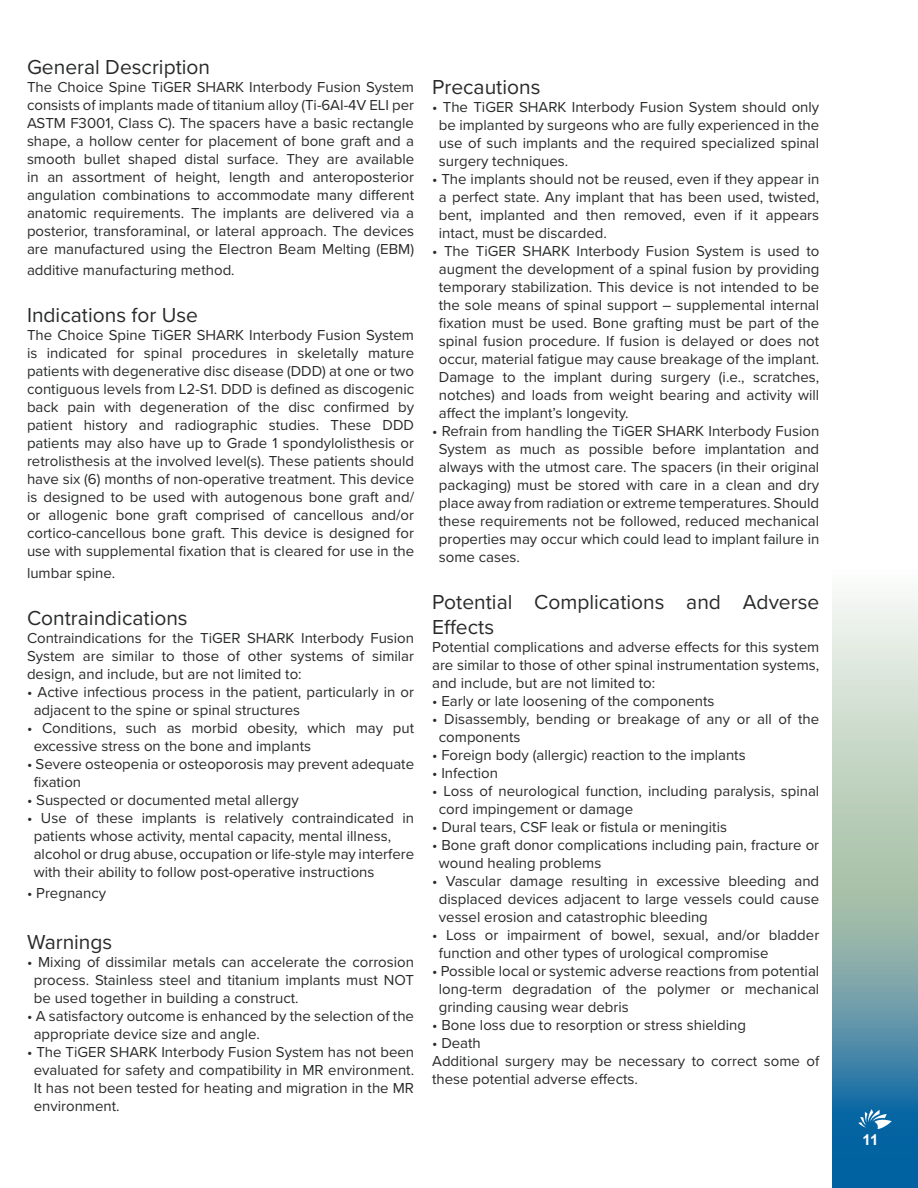
<style>
.page{position:relative;width:918px;height:1188px;background:#fff}
.page>*{position:absolute;margin:0;border:0;box-sizing:border-box;transform-origin:0 0}
.t1{font:21px/25.2px "Proxima Nova";color:#292a2a}
.t2{font:15px/18px "Proxima Nova";color:#292a2a;text-align:justify}
.t3{font:700 15px "Arial";color:#fff}
</style>
<div class="page">
<svg style="left:832px;top:597px;width:86px;height:591px;background:#8db3b9"></svg>
<h1 class="t1" style="left:27px;top:53px;width:185px">General Description</h1>
<p class="t2" style="left:27px;top:77px;width:389px">The Choice Spine TiGER SHARK Interbody Fusion System consists of implants made of titanium alloy (Ti-6AI-4V ELI per ASTM F3001, Class C). The spacers have a basic rectangle shape, a hollow center for placement of bone graft and a smooth bullet shaped distal surface. They are available in an assortment of height, length and anteroposterior angulation combinations to accommodate many different anatomic requirements. The implants are delivered via a posterior, transforaminal, or lateral approach. The devices are manufactured using the Electron Beam Melting (EBM)</p>
<p class="t2" style="left:27px;top:261px;width:209px">additive manufacturing method.</p>
<h1 class="t1" style="left:27px;top:302px;width:173px">Indications for Use</h1>
<p class="t2" style="left:27px;top:326px;width:389px">The Choice Spine TiGER SHARK Interbody Fusion System is indicated for spinal procedures in skeletally mature patients with degenerative disc disease (DDD) at one or two contiguous levels from L2-S1. DDD is defined as discogenic back pain with degeneration of the disc confirmed by patient history and radiographic studies. These DDD patients may also have up to Grade 1 spondylolisthesis or retrolisthesis at the involved level(s). These patients should have six (6) months of non-operative treatment. This device is designed to be used with autogenous bone graft and/ or allogenic bone graft comprised of cancellous and/or cortico-cancellous bone graft. This device is designed for use with supplemental fixation that is cleared for use in the</p>
<p class="t2" style="left:27px;top:563px;width:90px">lumbar spine.</p>
<h1 class="t1" style="left:27px;top:604px;width:162px">Contraindications</h1>
<p class="t2" style="left:27px;top:628px;width:389px">Contraindications for the TiGER SHARK Interbody Fusion System are similar to those of other systems of similar design, and include, but are not limited to:</p>
<p class="t2" style="left:34px;top:682px;width:382px;text-indent:-7px">• Active infectious process in the patient, particularly in or adjacent to the spine or spinal structures</p>
<p class="t2" style="left:34px;top:718px;width:382px;text-indent:-7px">• Conditions, such as morbid obesity, which may put excessive stress on the bone and implants</p>
<p class="t2" style="left:34px;top:754px;width:382px;text-indent:-7px">• Severe osteopenia or osteoporosis may prevent adequate fixation</p>
<p class="t2" style="left:27px;top:790px;width:273px">• Suspected or documented metal allergy</p>
<p class="t2" style="left:34px;top:808px;width:382px;text-align:left;text-indent:-7px">• Use of these implants is relatively contraindicated in patients whose activity, mental capacity, mental illness, alcohol or drug abuse, occupation or life-style may interfere with their ability to follow post-operative instructions</p>
<p class="t2" style="left:27px;top:884px;width:81px">• Pregnancy</p>
<h1 class="t1" style="left:27px;top:928px;width:87px">Warnings</h1>
<p class="t2" style="left:34px;top:952px;width:382px;text-indent:-7px">• Mixing of dissimilar metals can accelerate the corrosion process. Stainless steel and titanium implants must NOT be used together in building a construct.</p>
<p class="t2" style="left:34px;top:1006px;width:382px;text-indent:-7px">• A satisfactory outcome is enhanced by the selection of the appropriate device size and angle.</p>
<p class="t2" style="left:34px;top:1042px;width:382px;text-indent:-7px">• The TiGER SHARK Interbody Fusion System has not been evaluated for safety and compatibility in MR environment.<br>It has not been tested for heating and migration in the MR environment.</p>
<h1 class="t1" style="left:432px;top:74px;width:110px">Precautions</h1>
<p class="t2" style="left:439px;top:98px;width:382px;text-indent:-7px">• The TiGER SHARK Interbody Fusion System should only be implanted by surgeons who are fully experienced in the use of such implants and the required specialized spinal surgery techniques.</p>
<p class="t2" style="left:439px;top:170px;width:382px;text-indent:-7px">• The implants should not be reused, even if they appear in a perfect state. Any implant that has been used, twisted, bent, implanted and then removed, even if it appears intact, must be discarded.</p>
<p class="t2" style="left:439px;top:242px;width:382px;text-indent:-7px">• The TiGER SHARK Interbody Fusion System is used to augment the development of a spinal fusion by providing temporary stabilization. This device is not intended to be the sole means of spinal support – supplemental internal fixation must be used. Bone grafting must be part of the spinal fusion procedure. If fusion is delayed or does not occur, material fatigue may cause breakage of the implant.<br>Damage to the implant during surgery (i.e., scratches, notches) and loads from weight bearing and activity will affect the implant’s longevity.</p>
<p class="t2" style="left:439px;top:422px;width:382px;text-indent:-7px">• Refrain from handling the TiGER SHARK Interbody Fusion System as much as possible before implantation and always with the utmost care. The spacers (in their original packaging) must be stored with care in a clean and dry place away from radiation or extreme temperatures. Should these requirements not be followed, reduced mechanical properties may occur which could lead to implant failure in some cases.</p>
<h1 class="t1" style="left:432px;top:589px;width:389px">Potential Complications and Adverse<br>Effects</h1>
<p class="t2" style="left:432px;top:638px;width:389px">Potential complications and adverse effects for this system are similar to those of other spinal instrumentation systems, and include, but are not limited to:</p>
<p class="t2" style="left:432px;top:692px;width:284px">• Early or late loosening of the components</p>
<p class="t2" style="left:439px;top:710px;width:382px;text-indent:-7px">• Disassembly, bending or breakage of any or all of the components</p>
<p class="t2" style="left:432px;top:746px;width:315px">• Foreign body (allergic) reaction to the implants</p>
<p class="t2" style="left:432px;top:764px;width:67px">• Infection</p>
<p class="t2" style="left:439px;top:782px;width:382px;text-indent:-7px">• Loss of neurological function, including paralysis, spinal cord impingement or damage</p>
<p class="t2" style="left:432px;top:818px;width:296px">• Dural tears, CSF leak or fistula or meningitis</p>
<p class="t2" style="left:439px;top:836px;width:382px;text-indent:-7px">• Bone graft donor complications including pain, fracture or wound healing problems</p>
<p class="t2" style="left:439px;top:872px;width:382px;text-indent:-7px">• Vascular damage resulting in excessive bleeding and displaced devices adjacent to large vessels could cause vessel erosion and catastrophic bleeding</p>
<p class="t2" style="left:439px;top:926px;width:382px;text-indent:-7px">• Loss or impairment of bowel, sexual, and/or bladder function and other types of urological compromise</p>
<p class="t2" style="left:439px;top:962px;width:382px;text-indent:-7px">• Possible local or systemic adverse reactions from potential long-term degradation of the polymer or mechanical grinding causing wear debris</p>
<p class="t2" style="left:432px;top:1016px;width:316px">• Bone loss due to resorption or stress shielding</p>
<p class="t2" style="left:432px;top:1034px;width:389px;text-align:left">• Death<br>Additional surgery may be necessary to correct some of these potential adverse effects.</p>
<p class="t3" style="left:863px;top:1130px;width:17px">11</p>
</div>
